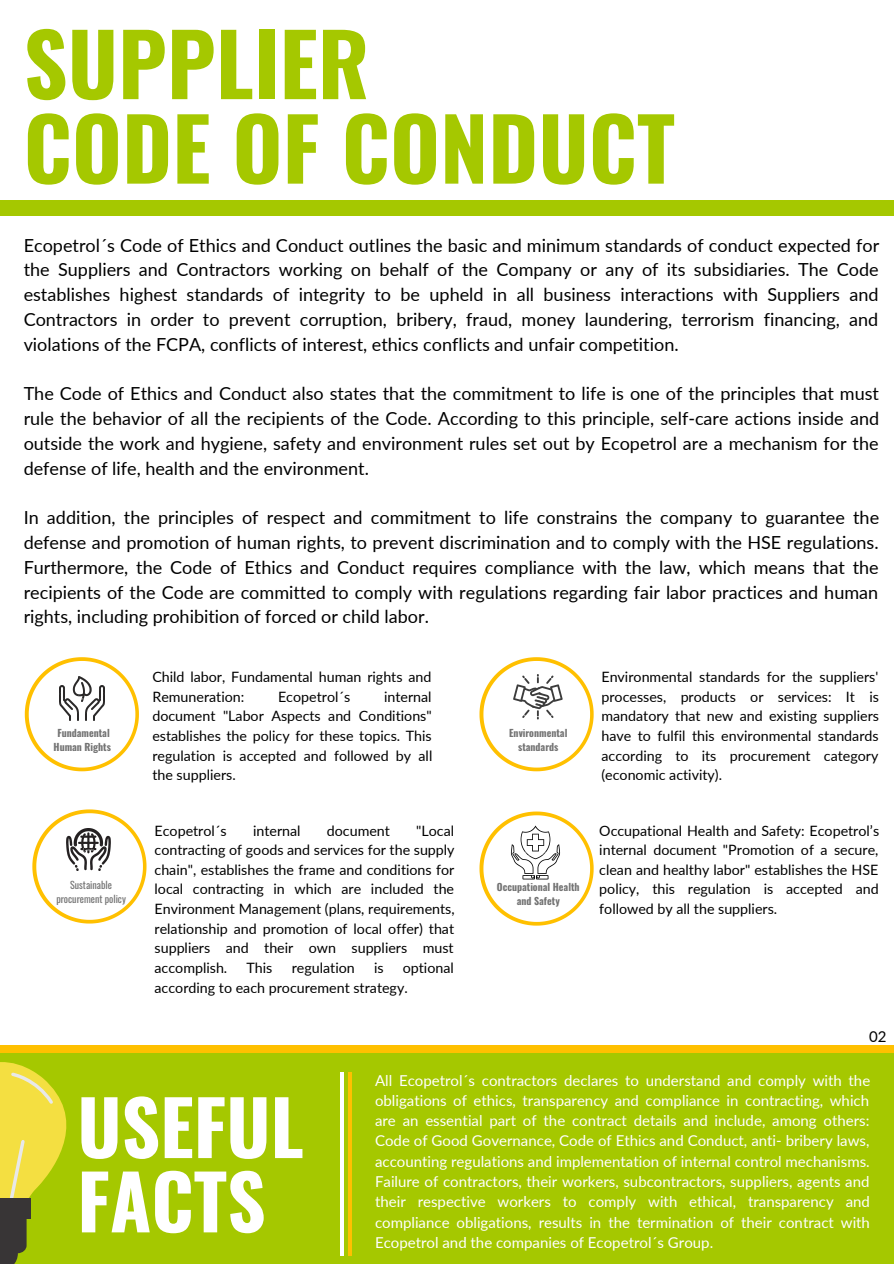
<style>
.page{position:relative;width:894px;height:1264px;background:#fff}
.page>*{position:absolute;margin:0;border:0;box-sizing:border-box;transform-origin:0 0}
.t1{font:700 85.5px/84.4px "Oswald";color:#a5c800}
.t2{font:700 75px/74.2px "Oswald";color:#fff}
.t3{font:18px/24.8px "Lato";color:#000;text-align:justify}
.t4{font:15px/20.2px "Lato";color:#fff;text-align:justify}
.t5{font:15px "Lato";color:#000}
.t6{font:14.25px/19.6px "Lato";color:#000;text-align:justify}
.t7{font:700 9.9px/13.8px "Oswald";color:#737373;text-align:center}
.t8{font:9.9px/13.8px "Oswald";color:#737373;text-align:center}
</style>
<div class="page">
<div style="left:0;top:0;width:893px;height:215px;background:#a5c800"></div>
<div style="left:0;top:0;width:893px;height:199px;background:#fff"></div>
<svg style="left:25px;top:657px;width:114px;height:114px"></svg>
<img style="left:59px;top:676px;width:46px;height:44px">
<svg style="left:479px;top:657px;width:114px;height:114px"></svg>
<svg style="left:479px;top:827px;width:114px;height:98px"></svg>
<img style="left:494px;top:811px;width:82px;height:82px">
<svg style="left:32px;top:809px;width:114px;height:114px"></svg>
<img style="left:66px;top:828px;width:44px;height:42px">
<div style="left:0;top:1045px;width:893px;height:218px;background:#ffc000"></div>
<div style="left:0;top:1053px;width:893px;height:210px;background:#a5c800"></div>
<svg style="left:0;top:1062px;width:67px;height:201px"></svg>
<hr style="left:348px;top:1071px;width:4px;height:184px;background:#ffc000">
<svg style="left:340px;top:1072px;width:3px;height:183px"></svg>
<h1 class="t1" style="left:24px;top:18px;width:652px">SUPPLIER<br>CODE OF CONDUCT</h1>
<p class="t3" style="left:24px;top:232px;width:856px">Ecopetrol´s Code of Ethics and Conduct outlines the basic and minimum standards of conduct expected for the Suppliers and Contractors working on behalf of the Company or any of its subsidiaries. The Code establishes highest standards of integrity to be upheld in all business interactions with Suppliers and Contractors in order to prevent corruption, bribery, fraud, money laundering, terrorism financing, and violations of the FCPA, conflicts of interest, ethics conflicts and unfair competition.</p>
<p class="t3" style="left:24px;top:381px;width:856px">The Code of Ethics and Conduct also states that the commitment to life is one of the principles that must rule the behavior of all the recipients of the Code. According to this principle, self-care actions inside and outside the work and hygiene, safety and environment rules set out by Ecopetrol are a mechanism for the defense of life, health and the environment.</p>
<p class="t3" style="left:24px;top:505px;width:856px">In addition, the principles of respect and commitment to life constrains the company to guarantee the defense and promotion of human rights, to prevent discrimination and to comply with the HSE regulations.<br>Furthermore, the Code of Ethics and Conduct requires compliance with the law, which means that the recipients of the Code are committed to comply with regulations regarding fair labor practices and human rights, including prohibition of forced or child labor.</p>
<p class="t6" style="left:152px;top:666px;width:280px">Child labor, Fundamental human rights and<br>Remuneration:</p>
<p class="t6" style="left:152px;top:686px;width:281px;text-indent:231px">internal document "Labor Aspects and Conditions" establishes the policy for these topics. This regulation is accepted and followed by all the suppliers.</p>
<p class="t6" style="left:278px;top:686px;width:74px">Ecopetrol´s</p>
<p class="t7" style="left:54px;top:725px;width:59px">Fundamental<br>Human Rights</p>
<p class="t7" style="left:509px;top:725px;width:60px">Environmental standards</p>
<p class="t8" style="left:56px;top:877px;width:71px">Sustainable procurement policy</p>
<p class="t6" style="left:154px;top:820px;width:301px;text-indent:261px">"Local contracting of goods and services for the supply chain", establishes the frame and conditions for local contracting in which are included the Environment Management (plans, requirements, relationship and promotion of local offer) that suppliers and their own suppliers must accomplish.</p>
<p class="t6" style="left:154px;top:820px;width:74px">Ecopetrol´s</p>
<p class="t6" style="left:253px;top:820px;width:49px">internal</p>
<p class="t6" style="left:327px;top:820px;width:65px">document</p>
<p class="t6" style="left:154px;top:957px;width:301px;text-indent:248px">optional according to each procurement strategy.</p>
<p class="t6" style="left:246px;top:957px;width:27px">This</p>
<p class="t6" style="left:291px;top:957px;width:65px">regulation</p>
<p class="t6" style="left:374px;top:957px;width:11px">is</p>
<p class="t7" style="left:496px;top:879px;width:84px">Occupational Health and Safety</p>
<p class="t6" style="left:601px;top:666px;width:279px">Environmental standards for the suppliers' processes, products or services: It is mandatory that new and existing suppliers have to fulfil this environmental standards according to its procurement category (economic activity).</p>
<p class="t6" style="left:599px;top:820px;width:281px">Occupational Health and Safety: Ecopetrol’s internal document "Promotion of a secure, clean and healthy labor" establishes the HSE policy, this regulation is accepted and followed by all the suppliers.</p>
<p class="t5" style="left:868px;top:1026px;width:19px">02</p>
<h2 class="t2" style="left:77px;top:1086px;width:228px">USEFUL<br>FACTS</h2>
<p class="t4" style="left:375px;top:1069px;width:496px">All Ecopetrol´s contractors declares to understand and comply with the obligations of ethics, transparency and compliance in contracting, which are an essential part of the contract details and include, among others:<br>Code of Good Governance, Code of Ethics and Conduct, anti- bribery laws, accounting regulations and implementation of internal control mechanisms.<br>Failure of contractors, their workers, subcontractors, suppliers, agents and their respective workers to comply with ethical, transparency and compliance obligations, results in the termination of their contract with Ecopetrol and the companies of Ecopetrol´s Group.</p>
</div>
